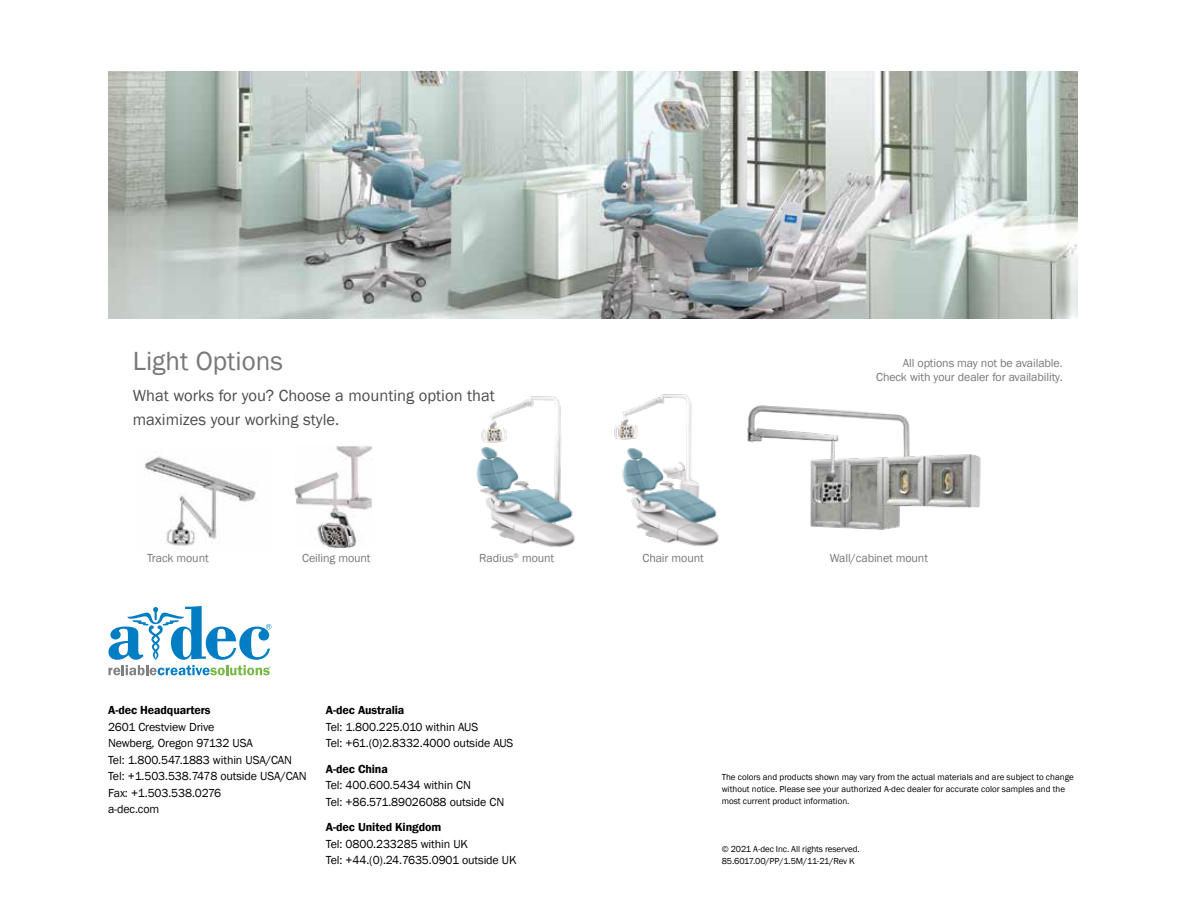
<style>
.page{position:relative;width:1188px;height:918px;background:#fff}
.page>*{position:absolute;margin:0;border:0;box-sizing:border-box;transform-origin:0 0}
.t1{font:27px "Franklin Gothic";color:#77787b}
.t2{font:16.5px/24px "Franklin Gothic";color:#4d4d4f}
.t3{font:12px/16.5px "Franklin Gothic";letter-spacing:-.01em;color:#000}
.t4{font:12px/13.5px "Franklin Gothic";letter-spacing:-.01em;color:#77787b;text-align:right}
.t5{font:600 12px "Franklin Gothic";letter-spacing:-.01em;color:#000}
.t6{font:9px/12px "Franklin Gothic";color:#000}
.t7{font:7.05px "Franklin Gothic";color:#77787b}
</style>
<div class="page">
<img style="left:295px;top:446px;width:77px;height:101px">
<img style="left:108px;top:71px;width:970px;height:248px">
<img style="left:144px;top:456px;width:113px;height:90px">
<img style="left:751px;top:405px;width:230px;height:125px">
<svg style="left:108px;top:606px;width:163px;height:69px"></svg>
<img style="left:614px;top:394px;width:137px;height:153px">
<img style="left:476px;top:396px;width:99px;height:151px">
<h1 class="t1" style="left:133px;top:344px;width:152px">Light Options</h1>
<h2 class="t2" style="left:133px;top:383px;width:364px">What works for you? Choose a mounting option that maximizes your working style.</h2>
<p class="t4" style="left:876px;top:357px;width:188px">All options may not be available.<br>Check with your dealer for availability.</p>
<p class="t7" style="left:514px;top:551px;width:7px">®</p>
<p class="t4" style="left:147px;top:551px;width:63px">Track mount</p>
<p class="t4" style="left:302px;top:551px;width:70px">Ceiling mount</p>
<p class="t4" style="left:522px;top:551px;width:34px">mount</p>
<p class="t4" style="left:830px;top:551px;width:100px">Wall/cabinet mount</p>
<p class="t4" style="left:479px;top:551px;width:36px">Radius</p>
<p class="t4" style="left:643px;top:551px;width:63px">Chair mount</p>
<p class="t5" style="left:108px;top:703px;width:104px">A-dec Headquarters</p>
<p class="t3" style="left:108px;top:719px;width:200px">2601 Crestview Drive<br>Newberg, Oregon 97132 USA<br>Tel: 1.800.547.1883 within USA/CAN<br>Tel: +1.503.538.7478 outside USA/CAN<br>Fax: +1.503.538.0276<br>a-dec.com</p>
<p class="t5" style="left:326px;top:703px;width:80px">A-dec Australia</p>
<p class="t3" style="left:326px;top:719px;width:189px">Tel: 1.800.225.010 within AUS<br>Tel: +61.(0)2.8332.4000 outside AUS</p>
<p class="t5" style="left:326px;top:761px;width:64px">A-dec China</p>
<p class="t3" style="left:326px;top:777px;width:180px">Tel: 400.600.5434 within CN<br>Tel: +86.571.89026088 outside CN</p>
<p class="t5" style="left:326px;top:820px;width:117px">A-dec United Kingdom</p>
<p class="t3" style="left:326px;top:836px;width:192px">Tel: 0800.233285 within UK<br>Tel: +44.(0).24.7635.0901 outside UK</p>
<p class="t6" style="left:722px;top:771px;width:354px">The colors and products shown may vary from the actual materials and are subject to change without notice. Please see your authorized A-dec dealer for accurate color samples and the most current product information.</p>
<p class="t6" style="left:722px;top:843px;width:140px">© 2021 A-dec Inc. All rights reserved.<br>85.6017.00/PP/1.5M/11-21/Rev K</p>
</div>
